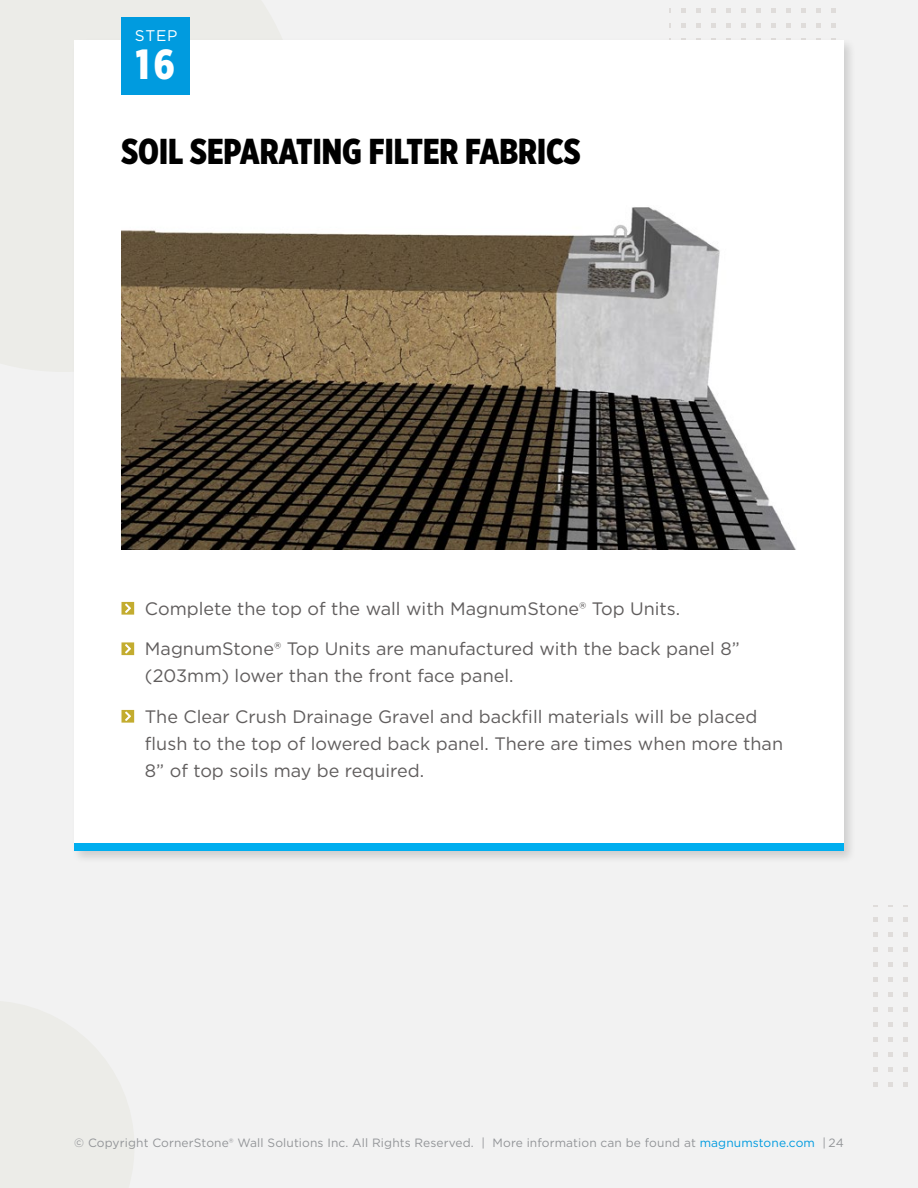
<style>
.page{position:relative;width:918px;height:1188px;background:#f2f2f2}
.page>*{position:absolute;margin:0;border:0;box-sizing:border-box;transform-origin:0 0}
.t1{font:900 42px "Gotham X Narrow";color:#fff}
.t2{font:900 36px "Gotham X Narrow";color:#000}
.t3{font:18px/27px "Gotham";color:#605d5d}
.t4{font:15.45px "Gotham";color:#fff}
.t5{font:12px "Gotham";letter-spacing:.01em;color:#939598}
.s1{color:#009bdf}
</style>
<div class="page">
<svg style="left:670px;top:8px;width:166px;height:20px"></svg>
<svg style="left:873px;top:905px;width:35px;height:182px"></svg>
<div style="left:71px;top:37px;width:786px;height:827px;background:#000;opacity:.15"></div>
<div style="left:74px;top:40px;width:770px;height:810px;background:#fff"></div>
<div style="left:122px;top:17px;width:68px;height:77px;background:#009bdf"></div>
<svg style="left:122px;top:602px;width:12px;height:13px"></svg>
<svg style="left:122px;top:642px;width:12px;height:13px"></svg>
<svg style="left:122px;top:710px;width:12px;height:13px"></svg>
<div style="left:74px;top:843px;width:770px;height:7px;background:#00aeef"></div>
<img style="left:122px;top:207px;width:674px;height:342px">
<p class="t4" style="left:135px;top:29px;width:44px">STEP</p>
<h1 class="t1" style="left:136px;top:46px;width:41px">16</h1>
<h2 class="t2" style="left:122px;top:135px;width:461px">SOIL SEPARATING FILTER FABRICS</h2>
<p class="t3" style="left:145px;top:596px;width:537px">Complete the top of the wall with MagnumStone® Top Units.</p>
<p class="t3" style="left:145px;top:636px;width:596px">MagnumStone® Top Units are manufactured with the back panel 8” (203mm) lower than the front face panel.</p>
<p class="t3" style="left:145px;top:704px;width:640px">The Clear Crush Drainage Gravel and backfill materials will be placed flush to the top of lowered back panel. There are times when more than<br>8” of top soils may be required.</p>
<p class="t5" style="left:74px;top:1138px;width:771px">© Copyright CornerStone® Wall Solutions Inc. All Rights Reserved. | More information can be found at <span class="s1">magnumstone.com</span> | 24</p>
</div>
